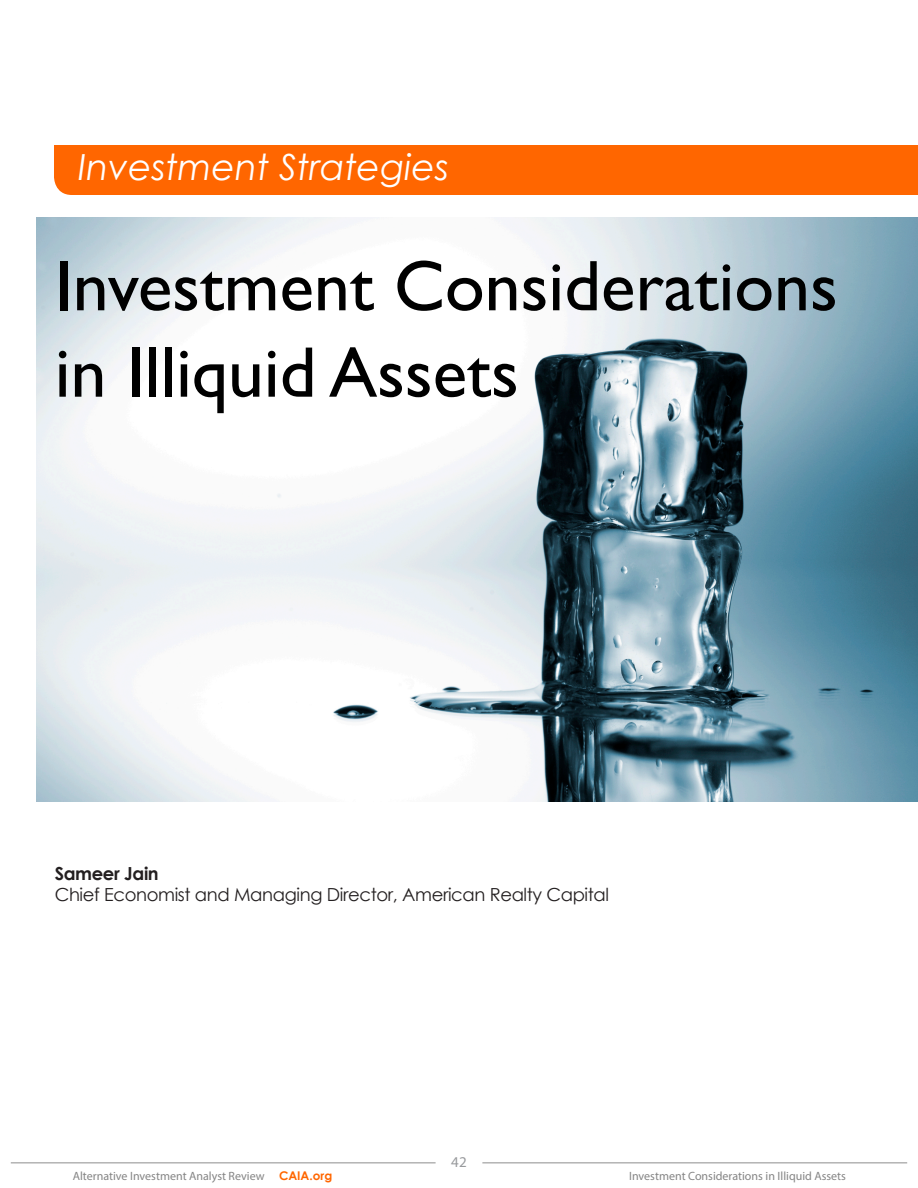
<style>
.page{position:relative;width:918px;height:1188px;background:#fff}
.page>*{position:absolute;margin:0;border:0;box-sizing:border-box;transform-origin:0 0}
.t1{font:72px/86.4px "Gill Sans";color:#000}
.t2{font:italic 36px "Century Gothic";color:#fff}
.t3{font:18px "Century Gothic";letter-spacing:-.02em;color:#231f20}
.t4{font:700 18px "Century Gothic";letter-spacing:-.02em;color:#231f20}
.t5{font:15px "Myriad Pro";color:#989a9d}
.t6{font:12px "Myriad Pro";color:#858585}
.t7{font:700 12px "Century Gothic";color:#f60}
</style>
<div class="page">
<img style="left:37px;top:218px;width:881px;height:584px">
<hr style="left:11px;top:1162px;width:425px;height:2px;background:#b3b3b3">
<hr style="left:482px;top:1162px;width:425px;height:2px;background:#b3b3b3">
<div style="left:54px;top:145px;width:864px;height:50px;background:#f60"></div>
<p class="t2" style="left:78px;top:142px;width:372px">Investment Strategies</p>
<p class="t1" style="left:55px;top:244px;width:785px">Investment Considerations in Illiquid Assets</p>
<p class="t4" style="left:55px;top:860px;width:106px">Sameer Jain</p>
<p class="t3" style="left:55px;top:882px;width:556px">Chief Economist and Managing Director, American Realty Capital</p>
<p class="t5" style="left:451px;top:1153px;width:17px">42</p>
<p class="t7" style="left:279px;top:1166px;width:55px">CAIA.org</p>
<p class="t6" style="left:73px;top:1168px;width:193px">Alternative Investment Analyst Review</p>
<p class="t6" style="left:629px;top:1169px;width:218px">Investment Considerations in Illiquid Assets</p>
</div>
